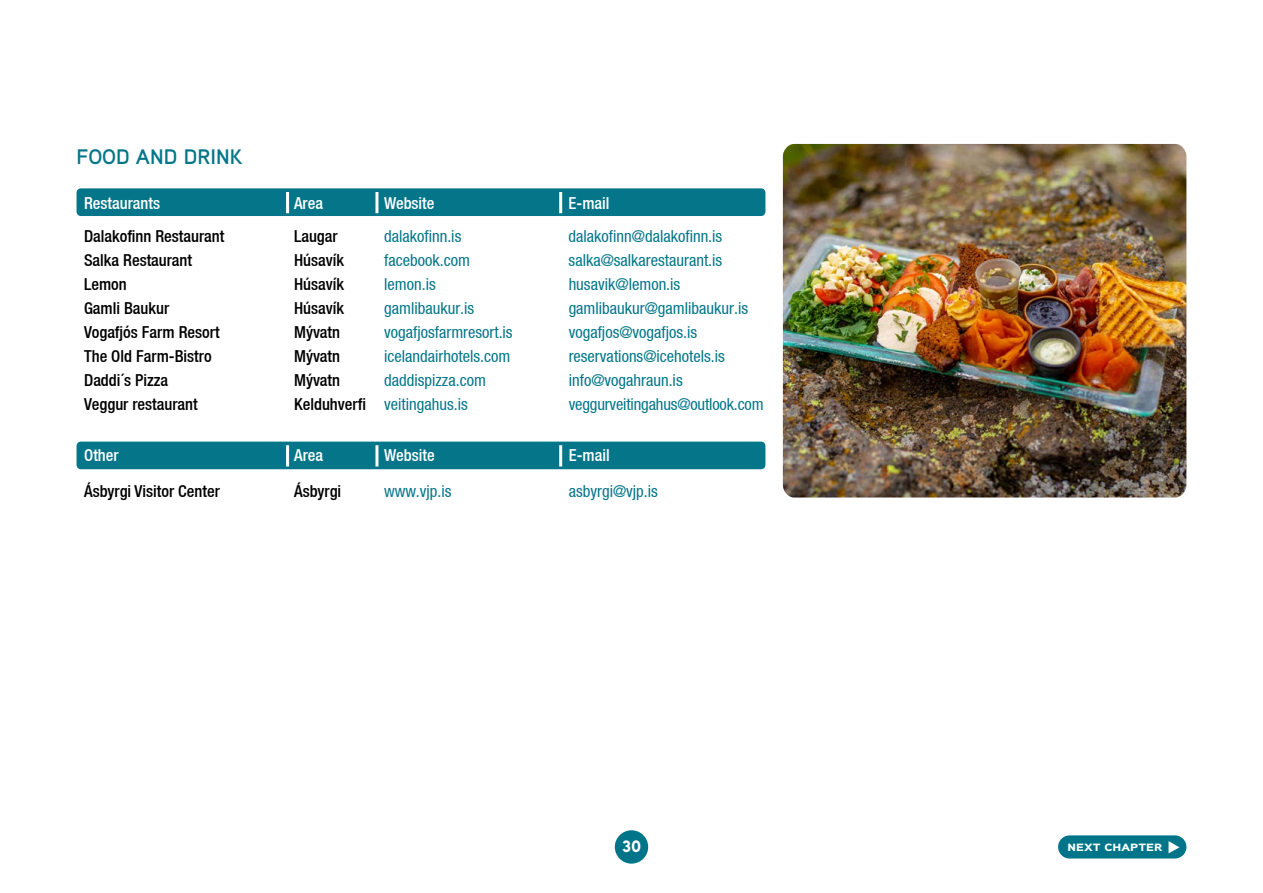
<style>
.page{position:relative;width:1263px;height:893px;background:#fff}
.page>*{position:absolute;margin:0;border:0;box-sizing:border-box;transform-origin:0 0}
.t1{font:700 21px "Aaux Pro";color:#057689}
.t2{font:condensed 16.5px "Helvetica Neue LT";color:#057689}
.t3{font:500 condensed 16.5px "Helvetica Neue LT";color:#000}
.t4{font:500 condensed 16.5px "Helvetica Neue LT";color:#fff}
.t5{font:900 16.5px "Aaux Pro";color:#fff}
.t6{font:900 10.5px "Aaux Pro";color:#fff;scale:1.25 1}
.s1{font-weight:500;color:#000}
</style>
<div class="page">
<img style="left:783px;top:144px;width:403px;height:353px">
<div style="left:615px;top:830px;width:33px;height:34px;background:#007589;border-radius:50%"></div>
<div style="left:77px;top:442px;width:688px;height:27px;background:#057689;border-radius:4px"></div>
<hr style="left:286px;top:445px;width:3px;height:21px;background:#fff">
<hr style="left:375px;top:445px;width:3px;height:21px;background:#fff">
<hr style="left:559px;top:445px;width:3px;height:21px;background:#fff">
<div style="left:77px;top:188px;width:688px;height:28px;background:#057689;border-radius:4px"></div>
<hr style="left:286px;top:192px;width:3px;height:21px;background:#fff">
<hr style="left:375px;top:192px;width:3px;height:21px;background:#fff">
<hr style="left:559px;top:192px;width:3px;height:21px;background:#fff">
<div style="left:1058px;top:835px;width:128px;height:23px;background:#007589;border-radius:12px"></div>
<svg style="left:1168px;top:841px;width:11px;height:12px"></svg>
<p class="t1" style="left:77px;top:143px;width:168px">FOOD AND DRINK</p>
<p class="t4" style="left:84px;top:193px;width:77px">Restaurants</p>
<p class="t4" style="left:294px;top:193px;width:30px">Area</p>
<p class="t4" style="left:384px;top:193px;width:52px">Website</p>
<p class="t4" style="left:569px;top:193px;width:42px">E-mail</p>
<p class="t3" style="left:84px;top:226px;width:142px">Dalakofinn Restaurant</p>
<p class="t3" style="left:294px;top:226px;width:45px">Laugar</p>
<p class="t2" style="left:384px;top:227px;width:79px">dalakofinn.is</p>
<p class="t2" style="left:569px;top:227px;width:155px">dalakofinn@dalakofinn.is</p>
<p class="t3" style="left:84px;top:250px;width:110px">Salka Restaurant</p>
<p class="t3" style="left:294px;top:250px;width:52px">Húsavík</p>
<p class="t2" style="left:384px;top:251px;width:87px">facebook.com</p>
<p class="t2" style="left:569px;top:251px;width:155px">salka@salkarestaurant.is</p>
<p class="t3" style="left:84px;top:274px;width:44px">Lemon</p>
<p class="t3" style="left:294px;top:274px;width:52px">Húsavík</p>
<p class="t2" style="left:384px;top:275px;width:53px">lemon.is</p>
<p class="t2" style="left:569px;top:275px;width:113px">husavik@lemon.is</p>
<p class="t3" style="left:84px;top:298px;width:87px">Gamli Baukur</p>
<p class="t3" style="left:294px;top:298px;width:52px">Húsavík</p>
<p class="t2" style="left:384px;top:299px;width:92px">gamlibaukur.is</p>
<p class="t2" style="left:569px;top:299px;width:181px">gamlibaukur@gamlibaukur.is</p>
<p class="t3" style="left:84px;top:323px;width:137px">Vogafjós Farm Resort</p>
<p class="t3" style="left:294px;top:323px;width:47px">Mývatn</p>
<p class="t2" style="left:384px;top:323px;width:130px">vogafjosfarmresort.is</p>
<p class="t2" style="left:569px;top:323px;width:130px">vogafjos@vogafjos.is</p>
<p class="t3" style="left:84px;top:347px;width:129px">The Old Farm-Bistro</p>
<p class="t3" style="left:294px;top:347px;width:47px">Mývatn</p>
<p class="t2" style="left:384px;top:347px;width:128px">icelandairhotels.com</p>
<p class="t2" style="left:569px;top:347px;width:158px">reservations@icehotels.is</p>
<p class="t3" style="left:84px;top:371px;width:85px">Daddi´s Pizza</p>
<p class="t3" style="left:294px;top:371px;width:47px">Mývatn</p>
<p class="t2" style="left:384px;top:371px;width:103px">daddispizza.com</p>
<p class="t2" style="left:569px;top:371px;width:115px">info@vogahraun.is</p>
<p class="t3" style="left:84px;top:395px;width:115px">Veggur restaurant</p>
<p class="t2" style="left:294px;top:395px;width:175px"><span class="s1">Kelduhverfi</span> veitingahus.is</p>
<p class="t2" style="left:569px;top:395px;width:196px">veggurveitingahus@outlook.com</p>
<p class="t4" style="left:84px;top:446px;width:36px">Other</p>
<p class="t4" style="left:294px;top:446px;width:30px">Area</p>
<p class="t4" style="left:384px;top:446px;width:52px">Website</p>
<p class="t4" style="left:569px;top:446px;width:42px">E-mail</p>
<p class="t3" style="left:84px;top:482px;width:137px">Ásbyrgi Visitor Center</p>
<p class="t3" style="left:294px;top:482px;width:49px">Ásbyrgi</p>
<p class="t2" style="left:384px;top:482px;width:69px">www.vjp.is</p>
<p class="t2" style="left:569px;top:482px;width:91px">asbyrgi@vjp.is</p>
<p class="t5" style="left:622px;top:836px;width:21px">30</p>
<p class="t6" style="left:1067px;top:841px;width:77px">NEXT CHAPTER</p>
</div>
